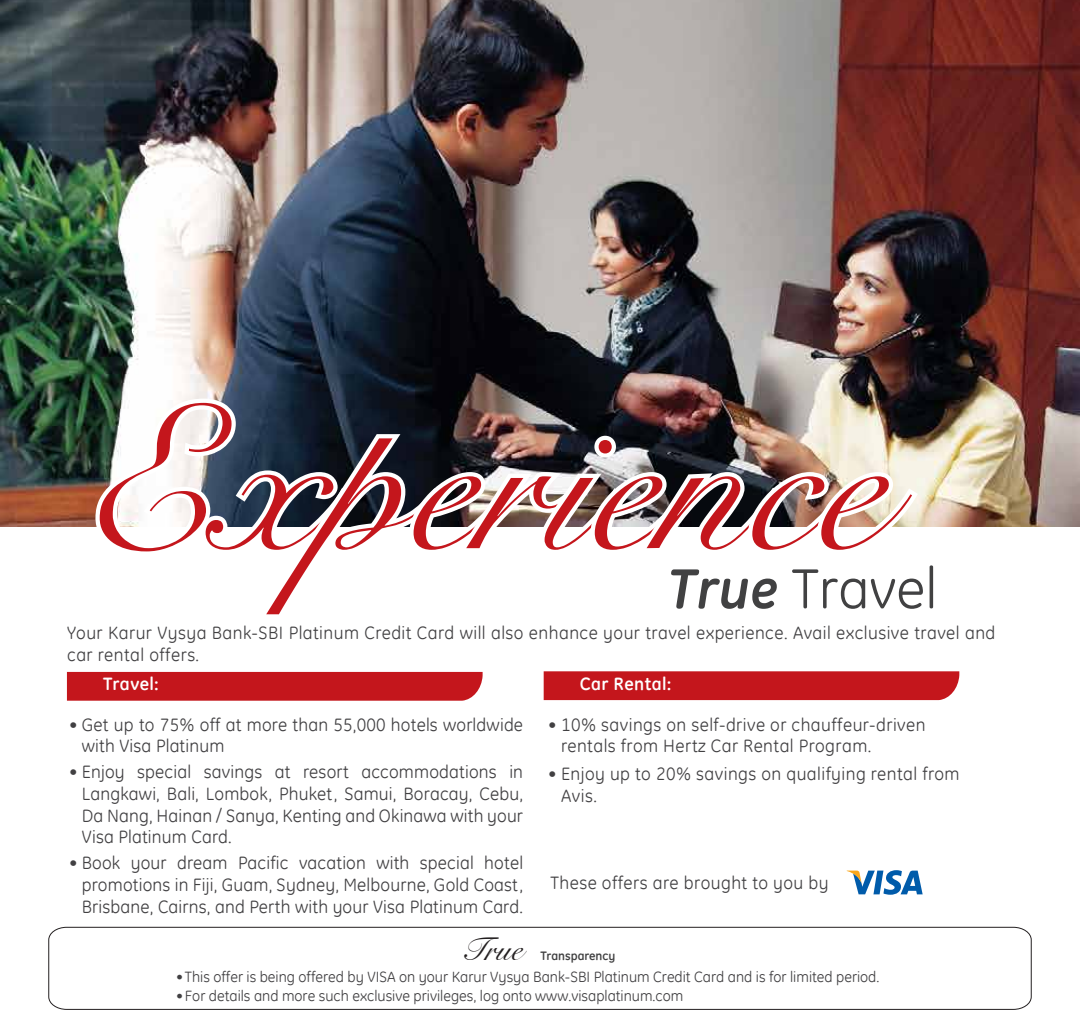
<style>
.page{position:relative;width:1080px;height:1026px;background:#fff}
.page>*{position:absolute;margin:0;border:0;box-sizing:border-box;transform-origin:0 0}
.t1{font:57.15px "GE Inspira";color:#414142}
.t2{font:33.6px "Snell BT";color:#231f20}
.t3{font:18px/21.6px "GE Inspira";letter-spacing:.025em;color:#414042}
.t4{font:700 18px "GE Inspira";letter-spacing:.025em;color:#fff}
.t5{font:15px "GE Inspira";color:#414042}
.t6{font:700 12.3px "GE Inspira";color:#414142}
.s1{font-weight:700;font-style:italic}
</style>
<div class="page">
<img style="left:1px;top:0;width:1078px;height:526px">
<img style="left:95px;top:399px;width:823px;height:216px">
<div style="left:67px;top:672px;width:416px;height:29px;background:#c4161c"></div>
<div style="left:544px;top:671px;width:415px;height:29px;background:#c4161c"></div>
<svg style="left:847px;top:870px;width:76px;height:25px"></svg>
<svg style="left:48px;top:927px;width:984px;height:83px"></svg>
<h1 class="t1" style="left:667px;top:552px;width:272px"><span class="s1">True</span> Travel</h1>
<p class="t3" style="left:67px;top:622px;width:930px">Your Karur Vysya Bank-SBI Platinum Credit Card will also enhance your travel experience. Avail exclusive travel and car rental offers.</p>
<p class="t4" style="left:103px;top:672px;width:57px">Travel:</p>
<p class="t3" style="left:82px;top:713px;width:443px;text-indent:-13px">• Get up to 75% off at more than 55,000 hotels worldwide with Visa Platinum</p>
<p class="t3" style="left:82px;top:761px;width:443px;text-align:justify;text-indent:-13px">• Enjoy special savings at resort accommodations in Langkawi, Bali, Lombok, Phuket, Samui, Boracay, Cebu, Da Nang, Hainan / Sanya, Kenting and Okinawa with your Visa Platinum Card.</p>
<p class="t3" style="left:82px;top:852px;width:443px;text-align:justify;text-indent:-13px">• Book your dream Pacific vacation with special hotel promotions in Fiji, Guam, Sydney, Melbourne, Gold Coast, Brisbane, Cairns, and Perth with your Visa Platinum Card.</p>
<h2 class="t2" style="left:472px;top:928px;width:62px">True</h2>
<p class="t4" style="left:580px;top:672px;width:93px">Car Rental:</p>
<p class="t3" style="left:561px;top:713px;width:366px;text-indent:-13px">• 10% savings on self-drive or chauffeur-driven rentals from Hertz Car Rental Program.</p>
<p class="t3" style="left:561px;top:763px;width:400px;text-indent:-13px">• Enjoy up to 20% savings on qualifying rental from<br>Avis.</p>
<p class="t3" style="left:551px;top:872px;width:280px">These offers are brought to you by</p>
<p class="t6" style="left:541px;top:948px;width:76px">Transparency</p>
<p class="t5" style="left:176px;top:967px;width:705px">• This offer is being offered by VISA on your Karur Vysya Bank-SBI Platinum Credit Card and is for limited period.</p>
<p class="t5" style="left:176px;top:986px;width:509px">• For details and more such exclusive privileges, log onto www.visaplatinum.com</p>
</div>
